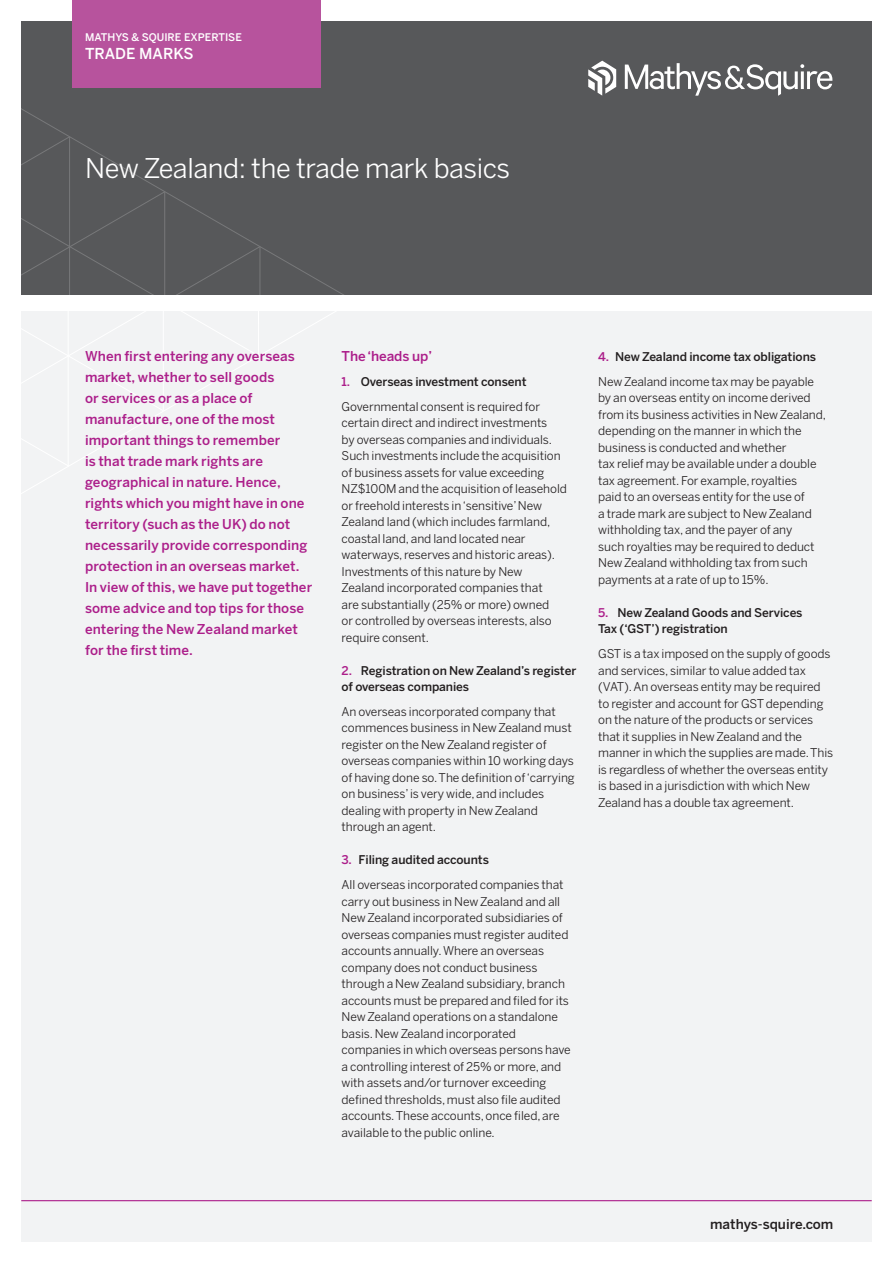
<style>
.page{position:relative;width:893px;height:1263px;background:#fff}
.page>*{position:absolute;margin:0;border:0;box-sizing:border-box;transform-origin:0 0}
.H1_Datasheet{font:27px "Benton Sans";letter-spacing:-.015em;color:#fff}
.t1{font:500 15px "Benton Sans";color:#fff}
.Intro_9_14{font:500 13.5px/21px "Benton Sans";letter-spacing:.005em;color:#ac1e8a}
.t2{font:500 13.5px "Benton Sans";color:#231f20}
.H2_Subhead{font:500 13.5px "Benton Sans";letter-spacing:-.005em;color:#ac1e8a}
._8_11_Body_Copy{font:12px/16.5px "Benton Sans";letter-spacing:-.005em;color:#231f20}
.H3_Bold_Subhead{font:500 12px/16.5px "Benton Sans";letter-spacing:-.005em;color:#231f20}
.t3{font:500 10.5px "Benton Sans";color:#fff}
.s1{color:#ac1e8a}
</style>
<div class="page">
<div style="left:21px;top:21px;width:851px;height:274px;background:#57585a"></div>
<div style="left:21px;top:311px;width:851px;height:931px;background:#f2f3f4"></div>
<svg style="left:21px;top:135px;width:240px;height:332px"></svg>
<hr style="left:69px;top:137px;width:1px;height:165px;background:#fff">
<hr style="left:164px;top:192px;width:1px;height:110px;background:#fff">
<hr style="left:259px;top:247px;width:1px;height:55px;background:#fff">
<svg style="left:588px;top:61px;width:28px;height:35px"></svg>
<svg style="left:625px;top:63px;width:207px;height:33px"></svg>
<hr style="left:21px;top:1200px;width:851px;height:1px;background:#ac1e8a">
<div style="left:72px;top:0;width:248px;height:87px;background:#b7539d"></div>
<p class="t3" style="left:85px;top:31px;width:158px">MATHYS &amp; SQUIRE EXPERTISE</p>
<p class="t1" style="left:85px;top:45px;width:110px">TRADE MARKS</p>
<p class="H1_Datasheet" style="left:85px;top:152px;width:427px">New Zealand: the trade mark basics</p>
<p class="Intro_9_14" style="left:85px;top:346px;width:229px">When first entering any overseas market, whether to sell goods<br>or services or as a place of manufacture, one of the most important things to remember<br>is that trade mark rights are geographical in nature. Hence, rights which you might have in one territory (such as the UK) do not necessarily provide corresponding protection in an overseas market.<br>In view of this, we have put together some advice and top tips for those entering the New Zealand market for the first time.</p>
<p class="H2_Subhead" style="left:342px;top:348px;width:92px">The ‘heads up’</p>
<p class="H3_Bold_Subhead" style="left:342px;top:373px;width:186px"><span class="s1">1.</span> Overseas investment consent</p>
<p class="_8_11_Body_Copy" style="left:342px;top:398px;width:227px">Governmental consent is required for certain direct and indirect investments<br>by overseas companies and individuals.<br>Such investments include the acquisition of business assets for value exceeding NZ$100M and the acquisition of leasehold or freehold interests in ‘sensitive’ New Zealand land (which includes farmland, coastal land, and land located near waterways, reserves and historic areas).<br>Investments of this nature by New Zealand incorporated companies that<br>are substantially (25% or more) owned<br>or controlled by overseas interests, also require consent.</p>
<p class="H3_Bold_Subhead" style="left:342px;top:662px;width:236px"><span class="s1">2.</span> Registration on New Zealand’s register of overseas companies</p>
<p class="_8_11_Body_Copy" style="left:342px;top:703px;width:235px">An overseas incorporated company that commences business in New Zealand must register on the New Zealand register of overseas companies within 10 working days of having done so. The definition of ‘carrying on business’ is very wide, and includes dealing with property in New Zealand through an agent.</p>
<p class="H3_Bold_Subhead" style="left:342px;top:852px;width:149px"><span class="s1">3.</span> Filing audited accounts</p>
<p class="_8_11_Body_Copy" style="left:342px;top:876px;width:231px">All overseas incorporated companies that carry out business in New Zealand and all New Zealand incorporated subsidiaries of overseas companies must register audited accounts annually. Where an overseas company does not conduct business through a New Zealand subsidiary, branch accounts must be prepared and filed for its New Zealand operations on a standalone basis. New Zealand incorporated companies in which overseas persons have a controlling interest of 25% or more, and with assets and/or turnover exceeding defined thresholds, must also file audited accounts. These accounts, once filed, are available to the public online.</p>
<p class="H3_Bold_Subhead" style="left:598px;top:349px;width:219px"><span class="s1">4.</span> New Zealand income tax obligations</p>
<p class="_8_11_Body_Copy" style="left:598px;top:373px;width:229px">New Zealand income tax may be payable by an overseas entity on income derived from its business activities in New Zealand, depending on the manner in which the business is conducted and whether<br>tax relief may be available under a double tax agreement. For example, royalties<br>paid to an overseas entity for the use of<br>a trade mark are subject to New Zealand withholding tax, and the payer of any<br>such royalties may be required to deduct New Zealand withholding tax from such payments at a rate of up to 15%.</p>
<p class="H3_Bold_Subhead" style="left:598px;top:604px;width:206px"><span class="s1">5.</span> New Zealand Goods and Services<br>Tax (‘GST’) registration</p>
<p class="_8_11_Body_Copy" style="left:598px;top:645px;width:237px">GST is a tax imposed on the supply of goods and services, similar to value added tax (VAT). An overseas entity may be required to register and account for GST depending on the nature of the products or services that it supplies in New Zealand and the manner in which the supplies are made. This is regardless of whether the overseas entity is based in a jurisdiction with which New Zealand has a double tax agreement.</p>
<p class="t2" style="left:710px;top:1216px;width:125px">mathys-squire.com</p>
</div>
